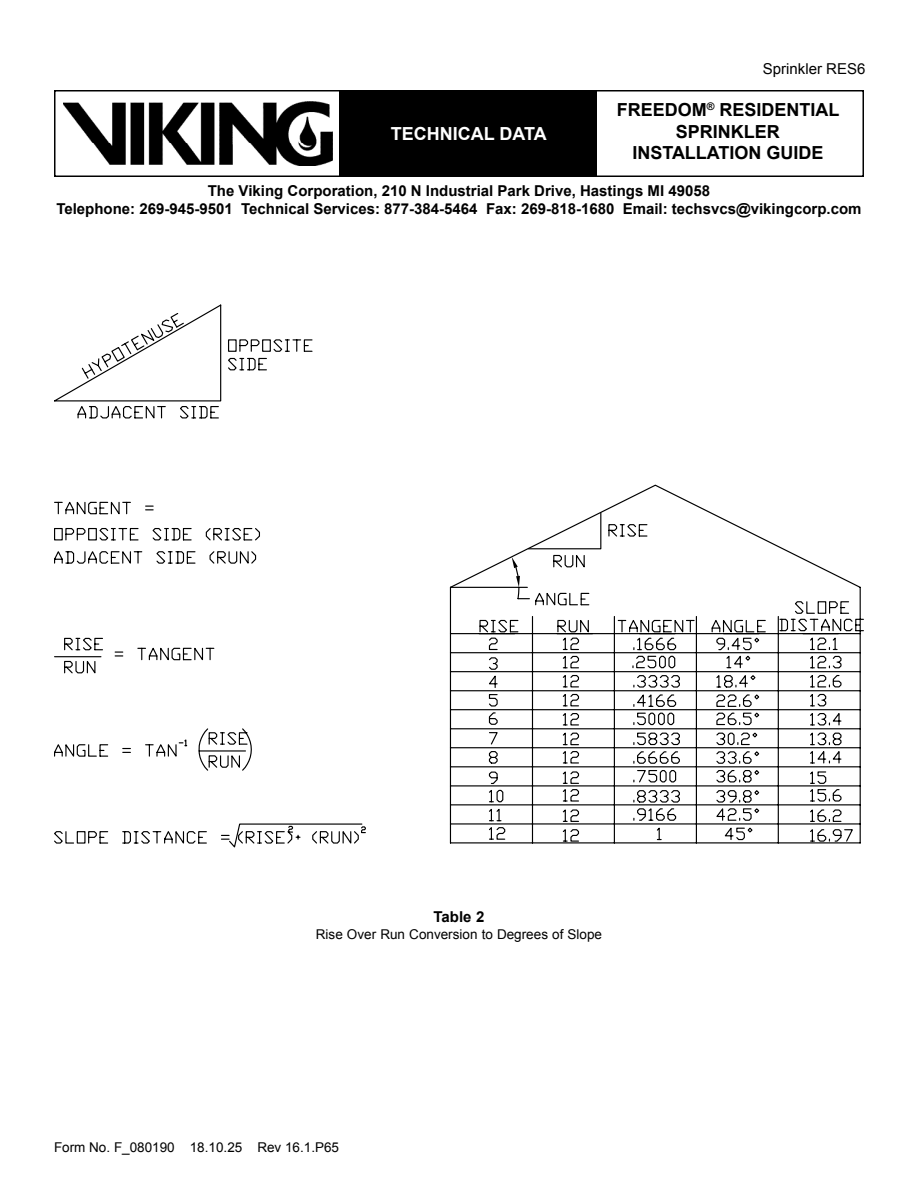
<style>
.page{position:relative;width:918px;height:1188px;background:#fff}
.page>*{position:absolute;margin:0;border:0;box-sizing:border-box;transform-origin:0 0}
.t1{font:700 18px/21.6px "Arial";color:#000;text-align:center}
.t2{font:700 18px "Arial";color:#fff}
.t3{font:700 15px/18px "Arial";color:#000;text-align:center}
.t4{font:15px "Arial";color:#000}
.t5{font:13.5px "Arial";color:#000}
</style>
<div class="page">
<div style="left:54px;top:90px;width:810px;height:87px;border:2px solid #000"></div>
<div style="left:340px;top:91px;width:257px;height:85px;background:#000"></div>
<img style="left:63px;top:102px;width:269px;height:64px">
<svg style="left:590px;top:484px;width:274px;height:360px"></svg>
<svg style="left:590px;top:512px;width:264px;height:331px"></svg>
<svg style="left:54px;top:304px;width:536px;height:544px"></svg>
<p class="t2" style="left:391px;top:121px;width:157px">TECHNICAL DATA</p>
<p class="t4" style="left:763px;top:59px;width:104px">Sprinkler RES6</p>
<p class="t1" style="left:617px;top:100px;width:224px">FREEDOM<sup>®</sup> RESIDENTIAL<br>SPRINKLER<br>INSTALLATION GUIDE</p>
<p class="t3" style="left:56px;top:182px;width:807px">The Viking Corporation, 210 N Industrial Park Drive, Hastings MI 49058<br>Telephone: 269-945-9501 Technical Services: 877-384-5464 Fax: 269-818-1680 Email: techsvcs@vikingcorp.com</p>
<p class="t3" style="left:434px;top:909px;width:52px">Table 2</p>
<p class="t5" style="left:316px;top:925px;width:288px">Rise Over Run Conversion to Degrees of Slope</p>
<p class="t5" style="left:54px;top:1139px;width:287px">Form No. F_080190 18.10.25 Rev 16.1.P65</p>
</div>
